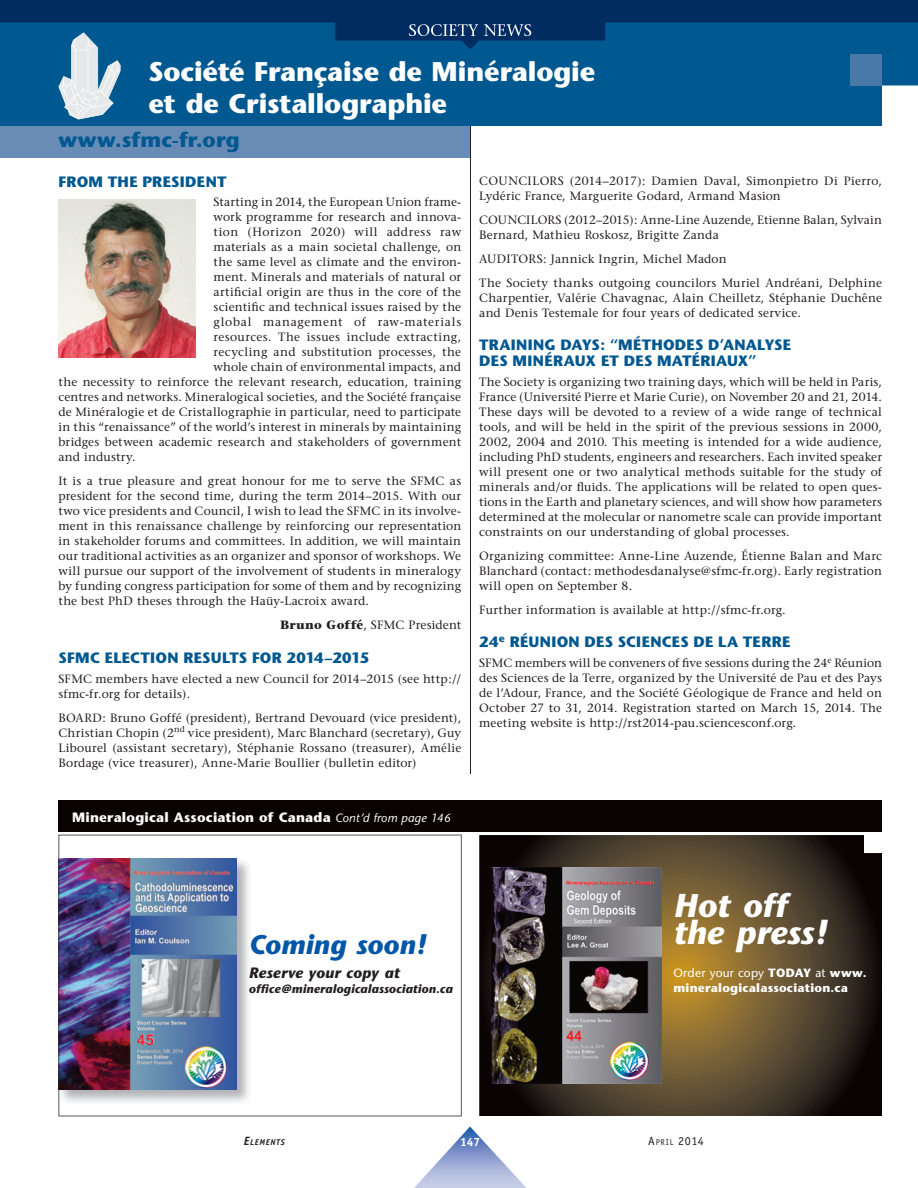
<style>
.page{position:relative;width:918px;height:1188px;background:#fff}
.page>*{position:absolute;margin:0;border:0;box-sizing:border-box;transform-origin:0 0}
.t1{font:italic 700 33px/27px "Stone Sans";letter-spacing:.005em;color:#fff}
.t2{font:700 27px/31.5px "Stone Sans";letter-spacing:-.005em;color:#fff}
.t3{font:italic 700 27px "Stone Sans";letter-spacing:.005em;color:#0156a8}
.t4{font:700 21px "Stone Sans";letter-spacing:.005em;color:#005890}
.t5{font:700 15px/15.8px "Stone Sans";letter-spacing:.015em;color:#005890}
.t6{font:italic 700 15px "Stone Sans";letter-spacing:.01em;color:#231f20}
.t7{font:700 13.5px "Stone Sans";letter-spacing:.015em;color:#fcfcfc}
.t8{font:12px/15px "Stone Serif";letter-spacing:.02em;color:#231f20;text-align:justify}
.t9{font:700 12px/15px "Stone Sans";letter-spacing:.02em;color:#fff}
.t10{font:italic 700 12px "Stone Sans";letter-spacing:.01em;color:#231f20}
.t11{font:12px "Stone Serif";letter-spacing:.045em;color:#231f20}
.t12{font:12px "Stone Serif";letter-spacing:.06em;color:#231f20}
.t13{font:12px "Officina Sans";color:#231f20}
.t14{font:700 12px "Officina Sans";color:#fff}
.t15{font:italic 700 8.4px "Officina Sans";letter-spacing:.08em;color:#231f20}
.s1{font-weight:700}
.s2{font-weight:400;font-style:italic;font-size:12px}
.s3{font-weight:400}
.s4{font-size:12px}
.s5{font-size:8.4px}
</style>
<div class="page">
<div style="left:58px;top:801px;width:824px;height:31px;background:#080302"></div>
<div style="left:0;top:49px;width:918px;height:77px;background:#005890"></div>
<div style="left:0;top:126px;width:470px;height:32px;background:#688cb6"></div>
<div style="left:850px;top:54px;width:32px;height:32px;background:#4979a9"></div>
<svg style="left:58px;top:49px;width:63px;height:70px;background:#95b5cb"></svg>
<hr style="left:470px;top:126px;width:1px;height:648px;background:#231f20">
<img style="left:58px;top:199px;width:138px;height:158px">
<svg style="left:479px;top:835px;width:403px;height:281px;background:#504127"></svg>
<img style="left:492px;top:867px;width:170px;height:217px">
<img style="left:58px;top:835px;width:404px;height:281px">
<svg style="left:414px;top:1126px;width:112px;height:62px"></svg>
<svg style="left:0;top:0;width:918px;height:49px;background:#014077"></svg>
<svg style="left:409px;top:24px;width:122px;height:12px"></svg>
<h2 class="t2" style="left:148px;top:59px;width:448px">Société Française de Minéralogie et de Cristallographie</h2>
<h3 class="t4" style="left:58px;top:132px;width:183px">www.sfmc-fr.org</h3>
<p class="t5" style="left:58px;top:175px;width:169px">FROM THE PRESIDENT</p>
<p class="t8" style="left:214px;top:196px;width:249px">Starting in 2014, the European Union frame-</p>
<p class="t8" style="left:214px;top:211px;width:249px">work programme for research and innova-</p>
<p class="t11" style="left:214px;top:227px;width:249px">tion (Horizon 2020) will address raw</p>
<p class="t8" style="left:214px;top:241px;width:249px">materials as a main societal challenge, on</p>
<p class="t8" style="left:214px;top:256px;width:249px">the same level as climate and the environ-</p>
<p class="t8" style="left:214px;top:271px;width:249px">ment. Minerals and materials of natural or</p>
<p class="t8" style="left:214px;top:286px;width:249px">artificial origin are thus in the core of the</p>
<p class="t8" style="left:214px;top:301px;width:249px">scientific and technical issues raised by the</p>
<p class="t12" style="left:214px;top:317px;width:249px">global management of raw-materials</p>
<p class="t8" style="left:214px;top:331px;width:249px">resources. The issues include extracting,</p>
<p class="t8" style="left:214px;top:346px;width:249px">recycling and substitution processes, the</p>
<p class="t8" style="left:214px;top:361px;width:249px">whole chain of environmental impacts, and</p>
<p class="t8" style="left:58px;top:376px;width:404px">the necessity to reinforce the relevant research, education, training</p>
<p class="t8" style="left:58px;top:391px;width:404px">centres and networks. Mineralogical societies, and the Société française</p>
<p class="t8" style="left:58px;top:406px;width:404px">de Minéralogie et de Cristallographie in particular, need to participate</p>
<p class="t8" style="left:58px;top:421px;width:404px">in this “renaissance” of the world’s interest in minerals by maintaining</p>
<p class="t8" style="left:58px;top:436px;width:404px">bridges between academic research and stakeholders of government</p>
<p class="t8" style="left:58px;top:451px;width:79px">and industry.</p>
<p class="t8" style="left:58px;top:475px;width:404px">It is a true pleasure and great honour for me to serve the SFMC as president for the second time, during the term 2014–2015. With our two vice presidents and Council, I wish to lead the SFMC in its involve&shy;ment in this renaissance challenge by reinforcing our representation in stakeholder forums and committees. In addition, we will maintain our traditional activities as an organizer and sponsor of workshops. We will pursue our support of the involvement of students in mineralogy by funding congress participation for some of them and by recognizing the best PhD theses through the Haüy-Lacroix award.</p>
<p class="t8" style="left:280px;top:619px;width:183px"><span class="s1">Bruno Goffé</span>, SFMC President</p>
<p class="t5" style="left:58px;top:651px;width:312px">SFMC ELECTION RESULTS FOR 2014–2015</p>
<p class="t8" style="left:58px;top:672px;width:404px">SFMC members have elected a new Council for 2014–2015 (see http:// sfmc-fr.org for details).</p>
<p class="t8" style="left:58px;top:711px;width:404px">BOARD: Bruno Goffé (president), Bertrand Devouard (vice president), Christian Chopin (2<sup>nd</sup> vice president), Marc Blanchard (secretary), Guy Libourel (assistant secretary), Stéphanie Rossano (treasurer), Amélie Bordage (vice treasurer), Anne-Marie Boullier (bulletin editor)</p>
<p class="t7" style="left:72px;top:812px;width:380px">Mineralogical Association of Canada <span class="s2">Cont’d from page 146</span></p>
<p class="t8" style="left:479px;top:174px;width:404px">COUNCILORS (2014–2017): Damien Daval, Simonpietro Di Pierro,<br>Lydéric France, Marguerite Godard, Armand Masion</p>
<p class="t8" style="left:479px;top:213px;width:404px">COUNCILORS (2012–2015): Anne-Line Auzende, Etienne Balan, Sylvain<br>Bernard, Mathieu Roskosz, Brigitte Zanda</p>
<p class="t8" style="left:479px;top:248px;width:404px;line-height:24px">AUDITORS: Jannick Ingrin, Michel Madon<br>The Society thanks outgoing councilors Muriel Andréani, Delphine</p>
<p class="t8" style="left:479px;top:291px;width:404px">Charpentier, Valérie Chavagnac, Alain Cheilletz, Stéphanie Duchêne and Denis Testemale for four years of dedicated service.</p>
<p class="t5" style="left:479px;top:339px;width:314px">TRAINING DAYS: “MÉTHODES D’ANALYSE<br>DES MINÉRAUX ET DES MATÉRIAUX”</p>
<p class="t8" style="left:479px;top:375px;width:404px">The Society is organizing two training days, which will be held in Paris, France (Université Pierre et Marie Curie), on November 20 and 21, 2014.<br>These days will be devoted to a review of a wide range of technical tools, and will be held in the spirit of the previous sessions in 2000, 2002, 2004 and 2010. This meeting is intended for a wide audience, including PhD students, engineers and researchers. Each invited speaker will present one or two analytical methods suitable for the study of minerals and/or fluids. The applications will be related to open ques&shy;tions in the Earth and planetary sciences, and will show how parameters determined at the molecular or nanometre scale can provide important constraints on our understanding of global processes.</p>
<p class="t8" style="left:479px;top:549px;width:404px">Organizing committee: Anne-Line Auzende, Étienne Balan and Marc Blanchard (contact: methodesdanalyse@sfmc-fr.org). Early registration will open on September 8.</p>
<p class="t8" style="left:479px;top:603px;width:308px">Further information is available at http://sfmc-fr.org.</p>
<p class="t5" style="left:479px;top:636px;width:313px">24<sup>e</sup> RÉUNION DES SCIENCES DE LA TERRE</p>
<p class="t8" style="left:479px;top:656px;width:404px">SFMC members will be conveners of five sessions during the 24<sup>e</sup> Réunion des Sciences de la Terre, organized by the Université de Pau et des Pays de l’Adour, France, and the Société Géologique de France and held on October 27 to 31, 2014. Registration started on March 15, 2014. The meeting website is http://rst2014-pau.sciencesconf.org.</p>
<h2 class="t3" style="left:249px;top:934px;width:178px">Coming soon!</h2>
<p class="t6" style="left:249px;top:967px;width:153px">Reserve your copy at</p>
<p class="t10" style="left:249px;top:984px;width:205px">office@mineralogicalassociation.ca</p>
<h1 class="t1" style="left:674px;top:895px;width:154px">Hot off the press!</h1>
<p class="t9" style="left:674px;top:966px;width:194px"><span class="s3">Order your copy</span> TODAY <span class="s3">at</span> www. mineralogicalassociation.ca</p>
<p class="t15" style="left:244px;top:1138px;width:43px"><span class="s4">E</span>LEMENTS</p>
<p class="t14" style="left:460px;top:1137px;width:22px">147</p>
<p class="t13" style="left:648px;top:1136px;width:57px">A<span class="s5">PRIL</span> 2014</p>
</div>
